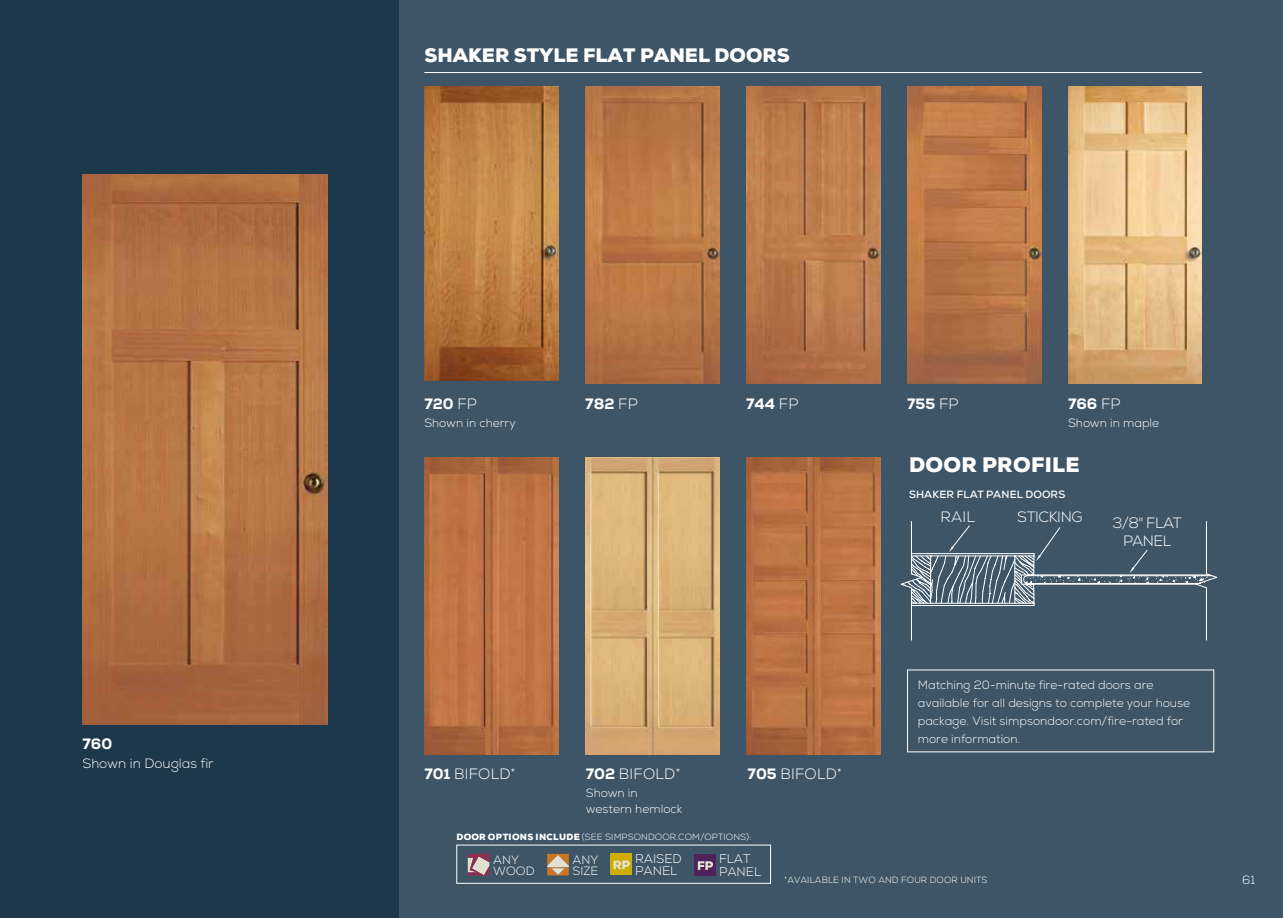
<style>
.page{position:relative;width:1283px;height:918px;background:#fff}
.page>*{position:absolute;margin:0;border:0;box-sizing:border-box;transform-origin:0 0}
.t1{font:900 21px "Nexa";letter-spacing:.015em;color:#fff}
.t2{font:900 19.5px "Nexa";color:#fff}
.t3{font:300 15px "Nexa";letter-spacing:.015em;color:#fff}
.t4{font:800 15px "Nexa";color:#fff}
.t5{font:300 15px/18px "Nexa";letter-spacing:-.025em;color:#fff;text-align:center}
.t6{font:300 13.5px "Nexa";color:#fff}
.t7{font:300 12.45px/12.6px "Nexa";color:#fff}
.t8{font:300 12px/18px "Nexa";color:#fff}
.t9{font:700 10.5px "Nexa";letter-spacing:.015em;color:#fff}
.t10{font:300 9px "Nexa";letter-spacing:.015em;color:#fff}
.s1{font-weight:300}
.s2{font-weight:800}
.s3{font-weight:900}
</style>
<div class="page">
<div style="left:0;top:0;width:400px;height:918px;background:#1e384b"></div>
<img style="left:82px;top:175px;width:245px;height:550px">
<div style="left:399px;top:0;width:883px;height:918px;background:#3d5567"></div>
<hr style="left:424px;top:72px;width:777px;height:1px;background:#fff">
<img style="left:585px;top:87px;width:134px;height:297px">
<img style="left:424px;top:87px;width:134px;height:293px">
<img style="left:746px;top:87px;width:134px;height:297px">
<img style="left:1068px;top:87px;width:134px;height:297px">
<img style="left:907px;top:87px;width:134px;height:297px">
<img style="left:424px;top:458px;width:134px;height:296px">
<img style="left:746px;top:458px;width:134px;height:296px">
<img style="left:585px;top:458px;width:134px;height:296px">
<div style="left:456px;top:845px;width:315px;height:39px;border:1px solid #fff"></div>
<svg style="left:547px;top:854px;width:22px;height:21px"></svg>
<div style="left:610px;top:853px;width:22px;height:22px;background:#cead03"></div>
<svg style="left:613px;top:861px;width:17px;height:8px"></svg>
<svg style="left:468px;top:854px;width:21px;height:21px"></svg>
<div style="left:694px;top:854px;width:22px;height:21px;background:#4d235a"></div>
<svg style="left:698px;top:861px;width:15px;height:9px"></svg>
<svg style="left:900px;top:521px;width:318px;height:120px"></svg>
<hr style="left:1026px;top:575px;width:185px;height:1px;background:#fff">
<p class="t4" style="left:82px;top:734px;width:31px">760</p>
<p class="t6" style="left:82px;top:755px;width:133px">Shown in Douglas fir</p>
<h2 class="t2" style="left:424px;top:43px;width:367px">SHAKER STYLE FLAT PANEL DOORS</h2>
<p class="t4" style="left:424px;top:394px;width:54px">720 <span class="s1">FP</span></p>
<p class="t4" style="left:585px;top:394px;width:54px">782 <span class="s1">FP</span></p>
<p class="t8" style="left:424px;top:414px;width:93px">Shown in cherry</p>
<p class="t4" style="left:746px;top:394px;width:54px">744 <span class="s1">FP</span></p>
<p class="t4" style="left:1068px;top:394px;width:54px">766 <span class="s1">FP</span></p>
<p class="t8" style="left:1068px;top:414px;width:93px">Shown in maple</p>
<p class="t4" style="left:907px;top:394px;width:53px">755 <span class="s1">FP</span></p>
<h1 class="t1" style="left:909px;top:451px;width:172px">DOOR PROFILE</h1>
<p class="t9" style="left:909px;top:488px;width:158px">SHAKER FLAT PANEL DOORS</p>
<p class="t3" style="left:940px;top:508px;width:36px">RAIL</p>
<p class="t5" style="left:1017px;top:509px;width:67px">STICKING</p>
<p class="t5" style="left:1112px;top:515px;width:71px">3/8" FLAT<br>PANEL</p>
<p class="t3" style="left:424px;top:765px;width:93px"><span class="s2">701</span> BIFOLD*</p>
<p class="t3" style="left:586px;top:765px;width:96px"><span class="s2">702</span> BIFOLD*</p>
<p class="t3" style="left:747px;top:765px;width:96px"><span class="s2">705</span> BIFOLD*</p>
<p class="t8" style="left:586px;top:786px;width:98px;line-height:15.8px">Shown in western hemlock</p>
<p class="t10" style="left:456px;top:832px;width:296px"><span class="s3">DOOR OPTIONS INCLUDE</span> (SEE SIMPSONDOOR.COM/OPTIONS):</p>
<p class="t8" style="left:917px;top:677px;width:274px">Matching 20-minute fire-rated doors are available for all designs to complete your house package. Visit simpsondoor.com/fire-rated for more information.</p>
<p class="t8" style="left:572px;top:855px;width:27px;line-height:11.1px">ANY<br>SIZE</p>
<p class="t7" style="left:635px;top:853px;width:48px">RAISED<br>PANEL</p>
<p class="t8" style="left:493px;top:855px;width:43px;line-height:11.1px">ANY<br>WOOD</p>
<p class="t7" style="left:719px;top:853px;width:44px">FLAT<br>PANEL</p>
<p class="t10" style="left:784px;top:874px;width:205px">*AVAILABLE IN TWO AND FOUR DOOR UNITS</p>
<p class="t8" style="left:1242px;top:871px;width:15px">61</p>
</div>
